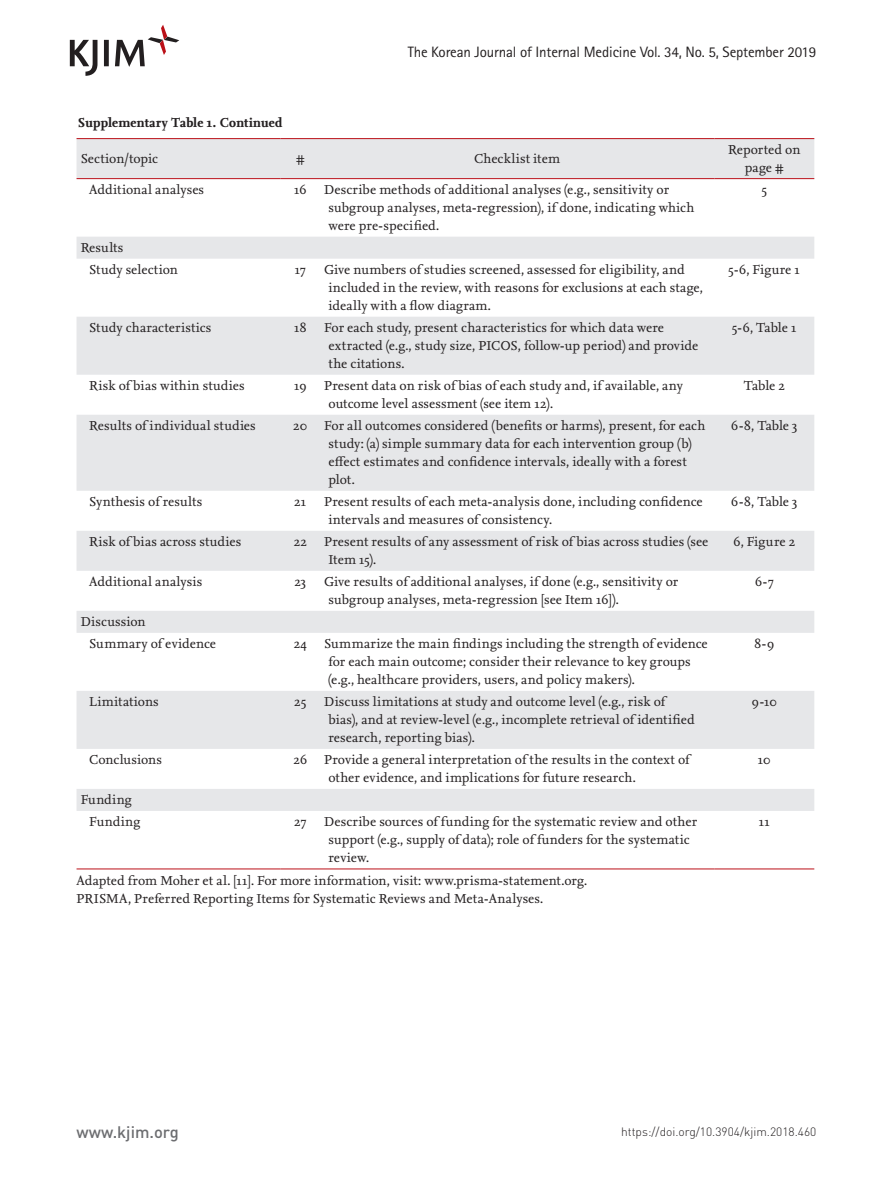
<style>
.page{position:relative;width:893px;height:1191px;background:#fff}
.page>*{position:absolute;margin:0;border:0;box-sizing:border-box;transform-origin:0 0}
.t1{font:500 16.5px "DIN Pro";color:#6c6d70}
.t2{font:15px "Rotis Sans Serif Std";letter-spacing:-.01em;color:#231f20}
.테이블_사본{font:13.5px/18px "Nexus Serif";color:#231f20}
.테이블{font:13.5px/18px "Nexus Serif";letter-spacing:.005em;color:#231f20;text-align:center}
.테이블_-_2{font:13.5px "Nexus Serif";letter-spacing:.01em;color:#231f20}
.테이블제목{font:700 13.5px "Nexus Serif";letter-spacing:-.005em;color:#231f20}
.t3{font:300 12px "DIN Pro";color:#231f20}
</style>
<div class="page">
<svg style="left:70px;top:25px;width:109px;height:51px"></svg>
<svg style="left:77px;top:139px;width:737px;height:672px;fill:#ececed"></svg>
<hr style="left:77px;top:138px;width:204px;height:1px;background:#bb1018">
<hr style="left:281px;top:138px;width:39px;height:1px;background:#bb1018">
<hr style="left:320px;top:138px;width:394px;height:1px;background:#bb1018">
<hr style="left:714px;top:138px;width:100px;height:1px;background:#bb1018">
<hr style="left:77px;top:178px;width:204px;height:1px;background:#bb1018">
<hr style="left:281px;top:178px;width:39px;height:1px;background:#bb1018">
<hr style="left:320px;top:178px;width:394px;height:1px;background:#bb1018">
<hr style="left:714px;top:178px;width:100px;height:1px;background:#bb1018">
<hr style="left:77px;top:868px;width:204px;height:1px;background:#bb1018">
<hr style="left:281px;top:868px;width:39px;height:1px;background:#bb1018">
<hr style="left:320px;top:868px;width:394px;height:1px;background:#bb1018">
<hr style="left:714px;top:868px;width:100px;height:1px;background:#bb1018">
<p class="테이블제목" style="left:78px;top:114px;width:206px">Supplementary Table 1. Continued</p>
<p class="t2" style="left:408px;top:43px;width:410px">The Korean Journal of Internal Medicine Vol. 34, No. 5, September 2019</p>
<p class="테이블" style="left:81px;top:149px;width:79px">Section/topic</p>
<p class="테이블" style="left:296px;top:149px;width:10px">#</p>
<p class="테이블" style="left:474px;top:149px;width:87px">Checklist item</p>
<p class="테이블" style="left:728px;top:140px;width:74px">Reported on page #</p>
<p class="테이블_-_2" style="left:89px;top:181px;width:116px">Additional analyses</p>
<p class="테이블" style="left:294px;top:180px;width:14px">16</p>
<p class="테이블_사본" style="left:328px;top:180px;width:367px;text-indent:-4px">Describe methods of additional analyses (e.g., sensitivity or subgroup analyses, meta-regression), if done, indicating which were pre-specified.</p>
<p class="테이블" style="left:762px;top:180px;width:7px">5</p>
<p class="테이블" style="left:81px;top:238px;width:44px">Results</p>
<p class="테이블_-_2" style="left:89px;top:261px;width:90px">Study selection</p>
<p class="테이블" style="left:295px;top:260px;width:12px">17</p>
<p class="테이블_사본" style="left:328px;top:260px;width:376px;text-indent:-4px">Give numbers of studies screened, assessed for eligibility, and included in the review, with reasons for exclusions at each stage, ideally with a flow diagram.</p>
<p class="테이블" style="left:728px;top:260px;width:73px">5-6, Figure 1</p>
<p class="테이블_-_2" style="left:89px;top:319px;width:124px">Study characteristics</p>
<p class="테이블" style="left:294px;top:318px;width:14px">18</p>
<p class="테이블_사본" style="left:328px;top:318px;width:371px;text-indent:-4px">For each study, present characteristics for which data were extracted (e.g., study size, PICOS, follow-up period) and provide the citations.</p>
<p class="테이블" style="left:732px;top:318px;width:66px">5-6, Table 1</p>
<p class="테이블_-_2" style="left:89px;top:377px;width:157px">Risk of bias within studies</p>
<p class="테이블" style="left:294px;top:376px;width:14px">19</p>
<p class="테이블_사본" style="left:328px;top:376px;width:356px;text-indent:-4px">Present data on risk of bias of each study and, if available, any outcome level assessment (see item 12).</p>
<p class="테이블" style="left:744px;top:376px;width:43px">Table 2</p>
<p class="테이블_-_2" style="left:89px;top:417px;width:168px">Results of individual studies</p>
<p class="테이블" style="left:293px;top:416px;width:16px">20</p>
<p class="테이블_사본" style="left:328px;top:416px;width:378px;text-indent:-4px">For all outcomes considered (benefits or harms), present, for each study: (a) simple summary data for each intervention group (b) effect estimates and confidence intervals, ideally with a forest plot.</p>
<p class="테이블" style="left:731px;top:416px;width:68px">6-8, Table 3</p>
<p class="테이블_-_2" style="left:89px;top:493px;width:115px">Synthesis of results</p>
<p class="테이블" style="left:294px;top:492px;width:14px">21</p>
<p class="테이블_사본" style="left:328px;top:492px;width:376px;text-indent:-4px">Present results of each meta-analysis done, including confidence intervals and measures of consistency.</p>
<p class="테이블" style="left:731px;top:492px;width:68px">6-8, Table 3</p>
<p class="테이블_-_2" style="left:89px;top:533px;width:154px">Risk of bias across studies</p>
<p class="테이블" style="left:294px;top:532px;width:15px">22</p>
<p class="테이블_사본" style="left:328px;top:532px;width:382px;text-indent:-4px">Present results of any assessment of risk of bias across studies (see<br>Item 15).</p>
<p class="테이블" style="left:733px;top:532px;width:63px">6, Figure 2</p>
<p class="테이블_-_2" style="left:89px;top:573px;width:115px">Additional analysis</p>
<p class="테이블" style="left:294px;top:572px;width:13px">23</p>
<p class="테이블_사본" style="left:328px;top:572px;width:351px;text-indent:-4px">Give results of additional analyses, if done (e.g., sensitivity or subgroup analyses, meta-regression [see Item 16]).</p>
<p class="테이블" style="left:755px;top:572px;width:20px">6-7</p>
<p class="테이블" style="left:81px;top:612px;width:66px">Discussion</p>
<p class="테이블_-_2" style="left:89px;top:635px;width:128px">Summary of evidence</p>
<p class="테이블" style="left:294px;top:634px;width:14px">24</p>
<p class="테이블_사본" style="left:328px;top:634px;width:381px;text-indent:-4px">Summarize the main findings including the strength of evidence for each main outcome; consider their relevance to key groups (e.g., healthcare providers, users, and policy makers).</p>
<p class="테이블" style="left:754px;top:634px;width:21px">8-9</p>
<p class="테이블_-_2" style="left:89px;top:693px;width:71px">Limitations</p>
<p class="테이블" style="left:294px;top:692px;width:13px">25</p>
<p class="테이블_사본" style="left:328px;top:692px;width:368px;text-indent:-4px">Discuss limitations at study and outcome level (e.g., risk of bias), and at review-level (e.g., incomplete retrieval of identified research, reporting bias).</p>
<p class="테이블" style="left:752px;top:692px;width:27px">9-10</p>
<p class="테이블_-_2" style="left:89px;top:751px;width:74px">Conclusions</p>
<p class="테이블" style="left:293px;top:750px;width:15px">26</p>
<p class="테이블_사본" style="left:328px;top:750px;width:363px;text-indent:-4px">Provide a general interpretation of the results in the context of other evidence, and implications for future research.</p>
<p class="테이블" style="left:758px;top:750px;width:14px">10</p>
<p class="테이블" style="left:81px;top:790px;width:53px">Funding</p>
<p class="테이블_-_2" style="left:89px;top:813px;width:53px">Funding</p>
<p class="테이블" style="left:294px;top:812px;width:14px">27</p>
<p class="테이블_사본" style="left:328px;top:812px;width:370px;text-indent:-4px">Describe sources of funding for the systematic review and other support (e.g., supply of data); role of funders for the systematic review.</p>
<p class="테이블" style="left:759px;top:812px;width:13px">11</p>
<p class="테이블" style="left:77px;top:871px;width:512px">Adapted from Moher et al. [11]. For more information, visit: www.prisma-statement.org.</p>
<p class="테이블" style="left:77px;top:889px;width:468px">PRISMA, Preferred Reporting Items for Systematic Reviews and Meta-Analyses.</p>
<p class="t1" style="left:77px;top:1120px;width:104px">www.kjim.org</p>
<p class="t3" style="left:621px;top:1123px;width:197px">https://doi.org/10.3904/kjim.2018.460</p>
</div>
